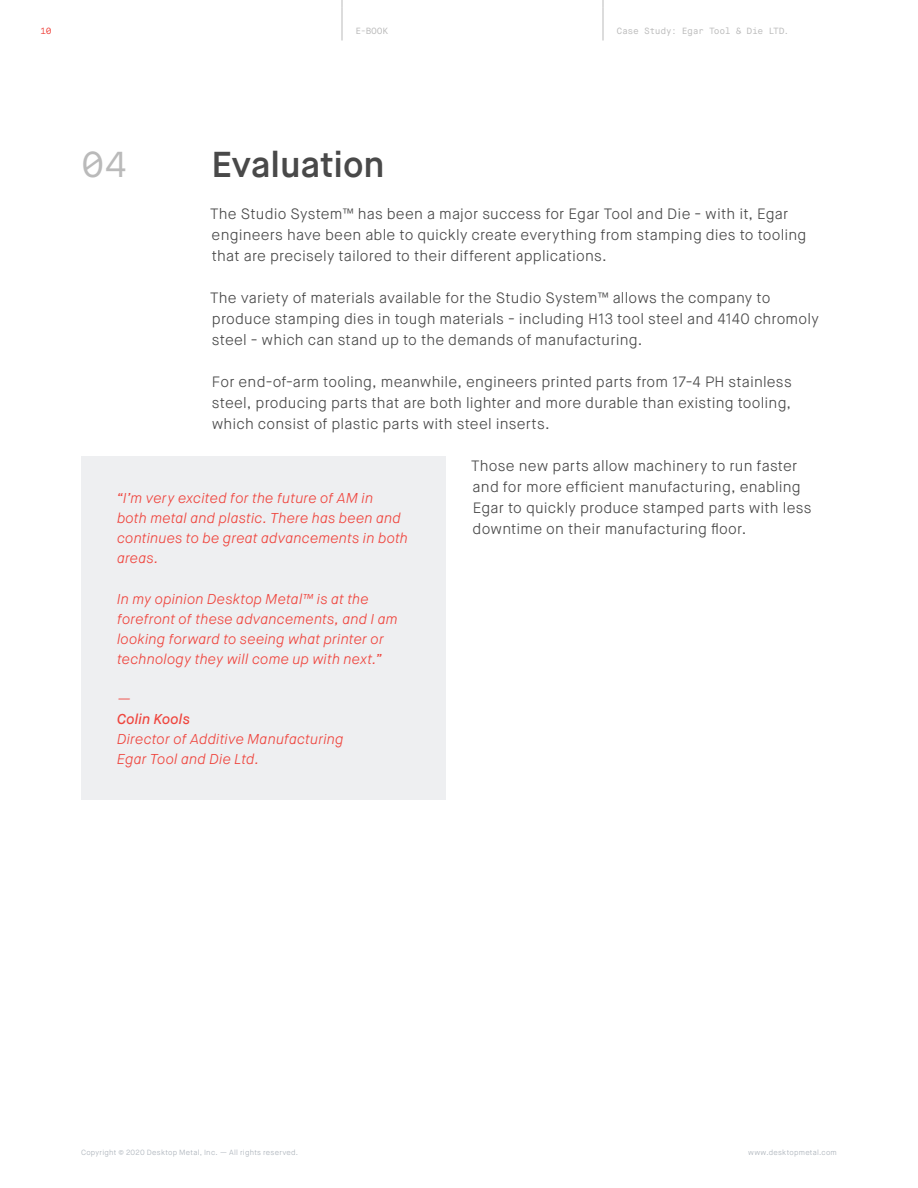
<style>
.page{position:relative;width:918px;height:1188px;background:#fff}
.page>*{position:absolute;margin:0;border:0;box-sizing:border-box;transform-origin:0 0}
.Body_Title{font:600 36px "Maison Neue";letter-spacing:-.005em;color:#494949}
.Chapter_number{font:36px "Maison Neue Mono";color:#bababa}
.Body_Text{font:300 15px/21px "Maison Neue";letter-spacing:.015em;color:#494949}
.QUOTE{font:italic 300 14.25px/20.1px "Maison Neue";letter-spacing:.015em;color:#ef453e}
.QUOTE-2{font:italic 500 14.25px "Maison Neue";letter-spacing:.01em;color:#ef453e}
.t1{font:9px "Maison Neue Mono";letter-spacing:-.035em;color:#bababa}
.t2{font:9px "Maison Neue Mono";color:#ef453e}
.t3{font:300 7.5px "Maison Neue";letter-spacing:.035em;color:#a9b0b8}
</style>
<div class="page">
<hr style="left:342px;top:8px;width:1px;height:32px;background:#bababa">
<hr style="left:603px;top:8px;width:1px;height:32px;background:#bababa">
<div style="left:81px;top:456px;width:365px;height:344px;background:#eeeff1"></div>
<p class="t2" style="left:40px;top:26px;width:13px">10</p>
<p class="t1" style="left:356px;top:26px;width:34px">E-BOOK</p>
<p class="t1" style="left:616px;top:26px;width:174px">Case Study: Egar Tool &amp; Die LTD.</p>
<p class="Chapter_number" style="left:81px;top:142px;width:49px">04</p>
<p class="Body_Title" style="left:212px;top:142px;width:175px">Evaluation</p>
<p class="Body_Text" style="left:210px;top:203px;width:598px">The Studio System™ has been a major success for Egar Tool and Die - with it, Egar engineers have been able to quickly create everything from stamping dies to tooling that are precisely tailored to their different applications.</p>
<p class="Body_Text" style="left:210px;top:287px;width:610px">The variety of materials available for the Studio System™ allows the company to produce stamping dies in tough materials - including H13 tool steel and 4140 chromoly steel - which can stand up to the demands of manufacturing.</p>
<p class="Body_Text" style="left:212px;top:371px;width:582px;text-align:justify">For end-of-arm tooling, meanwhile, engineers printed parts from 17-4 PH stainless steel, producing parts that are both lighter and more durable than existing tooling, which consist of plastic parts with steel inserts.</p>
<p class="Body_Text" style="left:471px;top:455px;width:342px">Those new parts allow machinery to run faster and for more efficient manufacturing, enabling Egar to quickly produce stamped parts with less downtime on their manufacturing floor.</p>
<p class="QUOTE" style="left:117px;top:489px;width:292px">“I’m very excited for the future of AM in<br>both metal and plastic. There has been and continues to be great advancements in both areas.</p>
<p class="QUOTE" style="left:117px;top:589px;width:282px">In my opinion Desktop Metal™ is at the forefront of these advancements, and I am looking forward to seeing what printer or technology they will come up with next.”</p>
<p class="QUOTE" style="left:117px;top:689px;width:16px">—</p>
<p class="QUOTE-2" style="left:117px;top:710px;width:74px">Colin Kools</p>
<p class="QUOTE" style="left:117px;top:729px;width:228px">Director of Additive Manufacturing</p>
<p class="QUOTE" style="left:117px;top:749px;width:143px">Egar Tool and Die Ltd.</p>
<p class="t3" style="left:81px;top:1148px;width:219px">Copyright © 2020 Desktop Metal, Inc. — All rights reserved.</p>
<p class="t3" style="left:748px;top:1148px;width:90px">www.desktopmetal.com</p>
</div>
